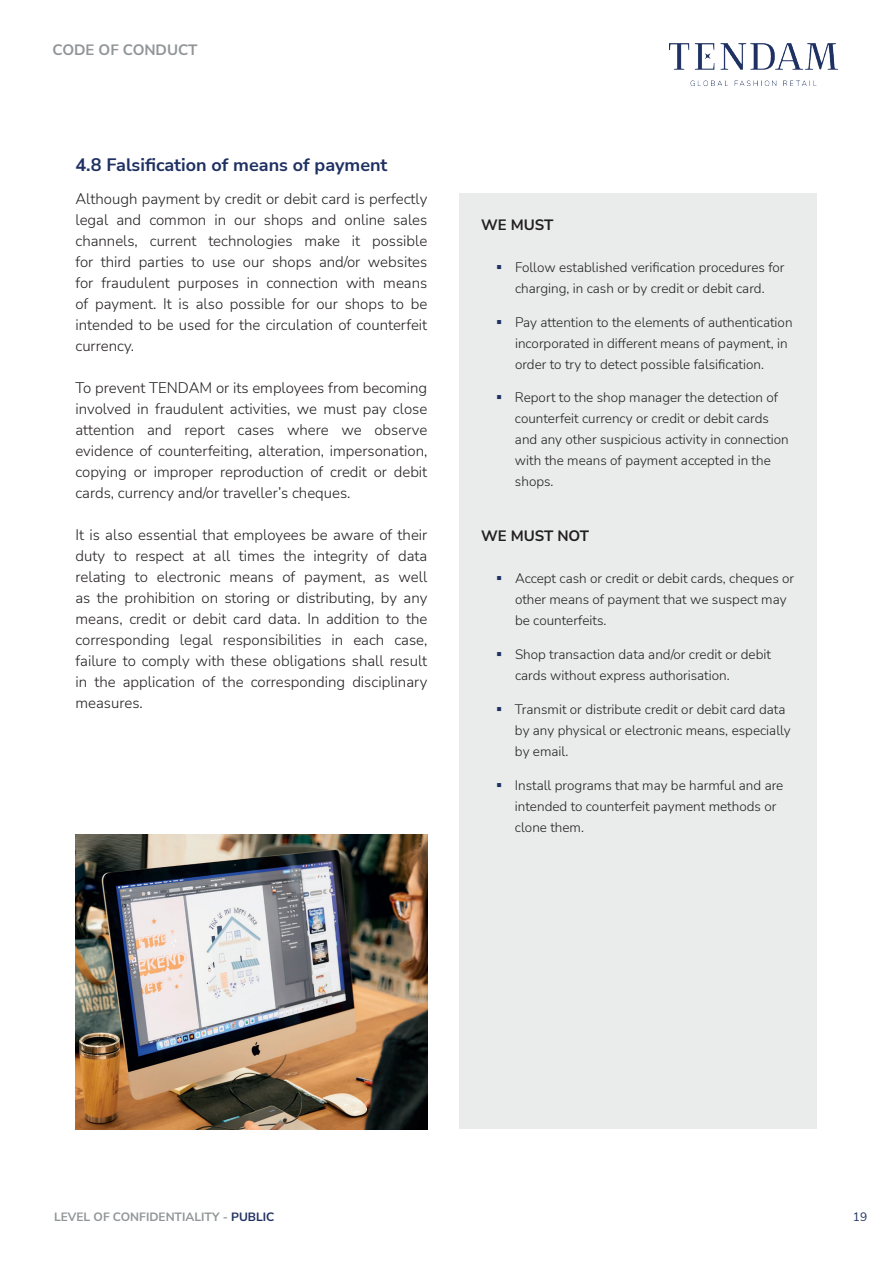
<style>
.page{position:relative;width:893px;height:1263px;background:#fff}
.page>*{position:absolute;margin:0;border:0;box-sizing:border-box;transform-origin:0 0}
.t1{font:700 18px "Nunito Sans";color:#1f3162}
.t2{font:300 15px/21px "Nunito Sans";color:#231f20;text-align:justify}
.t3{font:700 15px "Nunito Sans";color:#231f20}
.t4{font:700 15px "Nunito Sans";color:#919597}
.t5{font:300 13.5px/21px "Nunito Sans";color:#231f20}
.t6{font:700 12px "Nunito Sans";color:#919597}
.t7{font:12px "Nunito Sans";color:#1f3162}
.s1{color:#1f3162}
</style>
<div class="page">
<img style="left:669px;top:44px;width:169px;height:41px">
<div style="left:459px;top:193px;width:357px;height:936px;background:#e9ecea"></div>
<img style="left:75px;top:834px;width:352px;height:295px">
<p class="t4" style="left:53px;top:39px;width:146px">CODE OF CONDUCT</p>
<p class="t1" style="left:75px;top:152px;width:314px">4.8 Falsification of means of payment</p>
<p class="t2" style="left:75px;top:188px;width:353px">Although payment by credit or debit card is perfectly legal and common in our shops and online sales channels, current technologies make it possible for third parties to use our shops and/or websites for fraudulent purposes in connection with means of payment. It is also possible for our shops to be intended to be used for the circulation of counterfeit currency.</p>
<p class="t2" style="left:75px;top:377px;width:353px">To prevent TENDAM or its employees from becoming involved in fraudulent activities, we must pay close attention and report cases where we observe evidence of counterfeiting, alteration, impersonation, copying or improper reproduction of credit or debit cards, currency and/or traveller’s cheques.</p>
<p class="t2" style="left:75px;top:524px;width:353px">It is also essential that employees be aware of their duty to respect at all times the integrity of data relating to electronic means of payment, as well as the prohibition on storing or distributing, by any means, credit or debit card data. In addition to the corresponding legal responsibilities in each case, failure to comply with these obligations shall result in the application of the corresponding disciplinary measures.</p>
<p class="t3" style="left:481px;top:214px;width:74px">WE MUST</p>
<p class="t5" style="left:515px;top:256px;width:271px">Follow established verification procedures for charging, in cash or by credit or debit card.</p>
<p class="t5" style="left:515px;top:311px;width:279px">Pay attention to the elements of authentication incorporated in different means of payment, in order to try to detect possible falsification.</p>
<p class="t5" style="left:515px;top:387px;width:275px">Report to the shop manager the detection of counterfeit currency or credit or debit cards and any other suspicious activity in connection with the means of payment accepted in the shops.</p>
<p class="t3" style="left:481px;top:525px;width:110px">WE MUST NOT</p>
<p class="t5" style="left:515px;top:567px;width:281px">Accept cash or credit or debit cards, cheques or other means of payment that we suspect may be counterfeits.</p>
<p class="t5" style="left:515px;top:643px;width:257px">Shop transaction data and/or credit or debit cards without express authorisation.</p>
<p class="t5" style="left:515px;top:698px;width:277px">Transmit or distribute credit or debit card data by any physical or electronic means, especially by email.</p>
<p class="t5" style="left:515px;top:774px;width:270px">Install programs that may be harmful and are intended to counterfeit payment methods or clone them.</p>
<p class="t6" style="left:54px;top:1208px;width:222px">LEVEL OF CONFIDENTIALITY - <span class="s1">PUBLIC</span></p>
<p class="t7" style="left:853px;top:1208px;width:16px">19</p>
</div>
